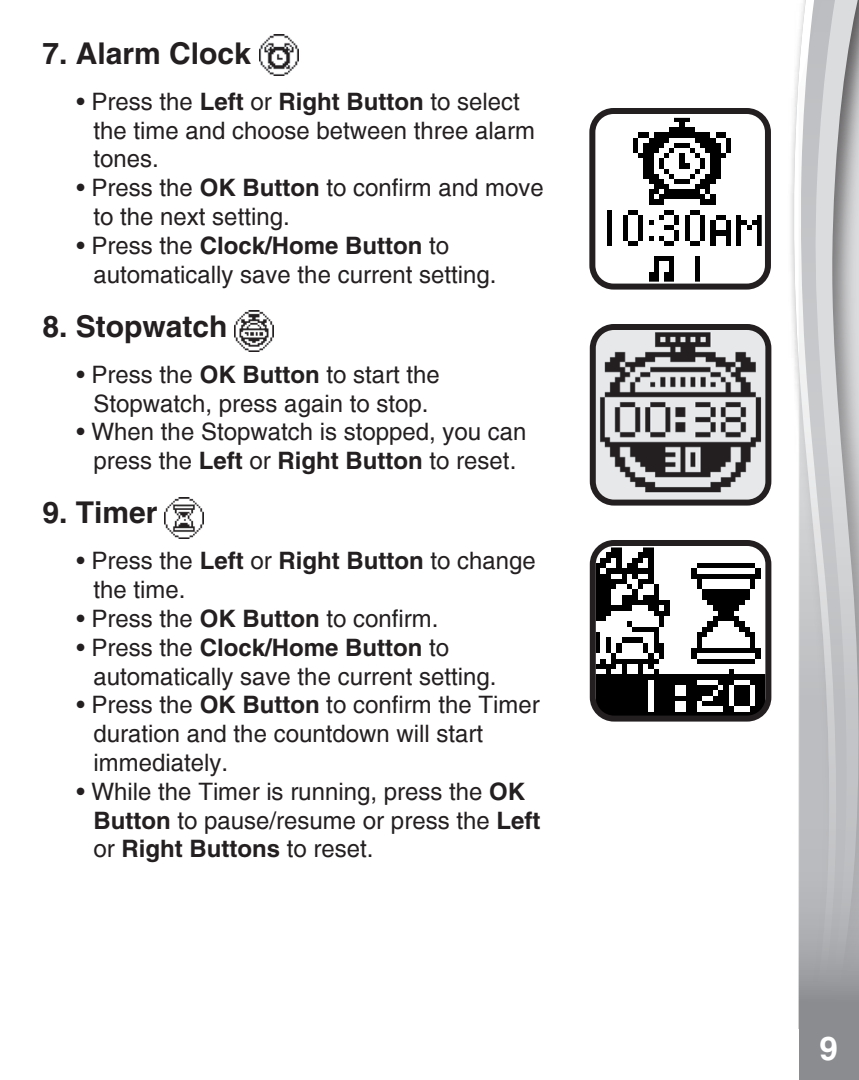
<style>
.page{position:relative;width:859px;height:1080px;background:#fff}
.page>*{position:absolute;margin:0;border:0;box-sizing:border-box;transform-origin:0 0}
.t1{font:700 33px "Helvetica";color:#fff}
.point{font:700 30px "Helvetica";color:#231f20}
.point-2{font:24px/28.8px "Helvetica";color:#231f20}
.s1{font-weight:700}
</style>
<div class="page">
<svg style="left:793px;top:46px;width:6px;height:983px"></svg>
<svg style="left:799px;top:0;width:60px;height:1080px;background:#bebfc1"></svg>
<img style="left:259px;top:34px;width:40px;height:42px">
<img style="left:234px;top:310px;width:40px;height:42px">
<img style="left:164px;top:497px;width:40px;height:42px">
<img style="left:597px;top:331px;width:167px;height:168px">
<div style="left:590px;top:324px;width:181px;height:182px;border:6px solid #231f20;border-radius:21px"></div>
<img style="left:598px;top:118px;width:164px;height:164px">
<div style="left:589px;top:108px;width:182px;height:182px;border:6px solid #231f20;border-radius:21px"></div>
<img style="left:597px;top:547px;width:167px;height:168px">
<div style="left:590px;top:540px;width:181px;height:182px;border:6px solid #231f20;border-radius:21px"></div>
<p class="point" style="left:43px;top:35px;width:210px">7. Alarm Clock</p>
<p class="point-2" style="left:94px;top:87px;width:443px;text-indent:-17px">• Press the <span class="s1">Left</span> or <span class="s1">Right Button</span> to select the time and choose between three alarm tones.</p>
<p class="point-2" style="left:94px;top:174px;width:452px;text-indent:-17px">• Press the <span class="s1">OK Button</span> to confirm and move to the next setting.</p>
<p class="point-2" style="left:94px;top:231px;width:404px;text-indent:-17px">• Press the <span class="s1">Clock/Home Button</span> to automatically save the current setting.</p>
<p class="point" style="left:43px;top:308px;width:187px">8. Stopwatch</p>
<p class="point-2" style="left:77px;top:360px;width:365px;text-align:center">• Press the <span class="s1">OK Button</span> to start the<br>Stopwatch, press again to stop.</p>
<p class="point-2" style="left:77px;top:418px;width:451px;text-align:center">• When the Stopwatch is stopped, you can press the <span class="s1">Left</span> or <span class="s1">Right Button</span> to reset.</p>
<p class="point" style="left:43px;top:495px;width:117px">9. Timer</p>
<p class="point-2" style="left:94px;top:547px;width:444px;text-indent:-17px">• Press the <span class="s1">Left</span> or <span class="s1">Right Button</span> to change the time.</p>
<p class="point-2" style="left:77px;top:604px;width:363px">• Press the <span class="s1">OK Button</span> to confirm.</p>
<p class="point-2" style="left:94px;top:633px;width:404px;text-indent:-17px">• Press the <span class="s1">Clock/Home Button</span> to automatically save the current setting.</p>
<p class="point-2" style="left:94px;top:691px;width:448px;text-indent:-17px">• Press the <span class="s1">OK Button</span> to confirm the Timer duration and the countdown will start immediately.</p>
<p class="point-2" style="left:94px;top:777px;width:448px;text-indent:-17px">• While the Timer is running, press the <span class="s1">OK<br>Button</span> to pause/resume or press the <span class="s1">Left </span>or <span class="s1">Right Buttons</span> to reset.</p>
<h1 class="t1" style="left:820px;top:1025px;width:25px">9 <sup>9</sup>9</h1>
</div>
